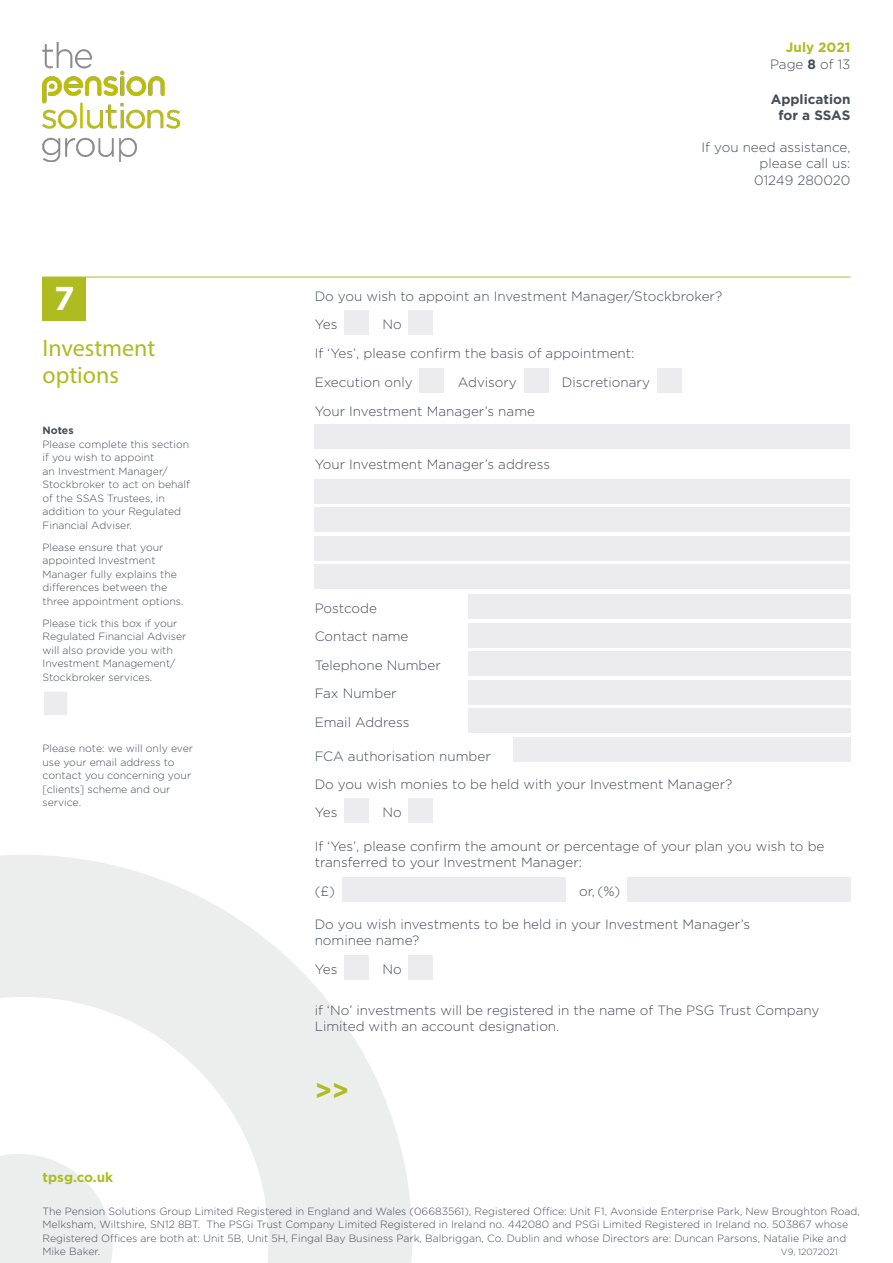
<style>
.page{position:relative;width:893px;height:1263px;background:#fff}
.page>*{position:absolute;margin:0;border:0;box-sizing:border-box;transform-origin:0 0}
.t1{font:700 33px "Gotham";color:#fff}
.t2{font:700 27px "Gotham";color:#aebc21}
.PSG_Subhead{font:24px/27px "Myriad Pro";color:#aebc21}
.PSG_Bodycopy_1{font:300 13.5px/16.2px "Gotham";color:#444e55}
.t3{font:700 13.5px/16.2px "Gotham";color:#aebc21;text-align:right}
.t4{font:700 13.5px/16.2px "Gotham";color:#444e55;text-align:center}
.PSG_Small_type{font:300 10.5px/13.5px "Gotham";color:#444e55}
.t5{font:300 9px "Gotham";color:#444e55}
.s1{font-weight:300;color:#444e55}
.s2{color:#444e55}
.s3{font-weight:700}
</style>
<div class="page">
<svg style="left:0;top:855px;width:412px;height:408px;fill:#eceeee"></svg>
<img style="left:43px;top:43px;width:136px;height:118px">
<div style="left:344px;top:310px;width:25px;height:25px;background:#ececee"></div>
<div style="left:408px;top:310px;width:25px;height:25px;background:#ececee"></div>
<div style="left:419px;top:368px;width:25px;height:25px;background:#ececee"></div>
<div style="left:524px;top:368px;width:24px;height:25px;background:#ececee"></div>
<div style="left:657px;top:368px;width:24px;height:25px;background:#ececee"></div>
<div style="left:315px;top:424px;width:535px;height:24px;background:#ececee"></div>
<div style="left:315px;top:479px;width:535px;height:24px;background:#ececee"></div>
<div style="left:315px;top:508px;width:535px;height:24px;background:#ececee"></div>
<div style="left:315px;top:536px;width:535px;height:24px;background:#ececee"></div>
<div style="left:315px;top:565px;width:535px;height:24px;background:#ececee"></div>
<div style="left:468px;top:595px;width:382px;height:24px;background:#ececee"></div>
<div style="left:468px;top:623px;width:382px;height:24px;background:#ececee"></div>
<div style="left:468px;top:652px;width:382px;height:24px;background:#ececee"></div>
<div style="left:468px;top:680px;width:382px;height:24px;background:#ececee"></div>
<div style="left:468px;top:709px;width:382px;height:24px;background:#ececee"></div>
<div style="left:513px;top:737px;width:337px;height:24px;background:#ececee"></div>
<div style="left:344px;top:798px;width:25px;height:25px;background:#ececee"></div>
<div style="left:408px;top:798px;width:25px;height:25px;background:#ececee"></div>
<div style="left:342px;top:877px;width:224px;height:25px;background:#ececee"></div>
<div style="left:627px;top:877px;width:223px;height:25px;background:#ececee"></div>
<div style="left:344px;top:955px;width:25px;height:25px;background:#ececee"></div>
<div style="left:408px;top:955px;width:25px;height:25px;background:#ececee"></div>
<div style="left:43px;top:690px;width:26px;height:26px;background:#ececee;border:2px solid #fff"></div>
<div style="left:43px;top:277px;width:43px;height:44px;background:#aebc21"></div>
<hr style="left:43px;top:277px;width:807px;height:1px;background:#aebc21">
<p class="t3" style="left:770px;top:39px;width:82px">July 2021<br><span class="s1">Page</span> <span class="s2">8</span> <span class="s1">of 13</span></p>
<p class="t1" style="left:54px;top:280px;width:22px">7</p>
<p class="PSG_Subhead" style="left:43px;top:334px;width:114px">Investment options</p>
<p class="PSG_Small_type" style="left:43px;top:424px;width:149px"><span class="s3">Notes<br></span>Please complete this section if you wish to appoint<br>an Investment Manager/<br>Stockbroker to act on behalf of the SSAS Trustees, in addition to your Regulated<br>Financial Adviser.</p>
<p class="PSG_Small_type" style="left:43px;top:540px;width:143px">Please ensure that your appointed Investment<br>Manager fully explains the differences between the three appointment options.</p>
<p class="PSG_Small_type" style="left:43px;top:616px;width:145px">Please tick this box if your<br>Regulated Financial Adviser will also provide you with<br>Investment Management/<br>Stockbroker services.</p>
<p class="PSG_Small_type" style="left:43px;top:741px;width:152px">Please note: we will only ever use your email address to contact you concerning your [clients] scheme and our service.</p>
<p class="t3" style="left:43px;top:1169px;width:72px">tpsg.co.uk</p>
<p class="t4" style="left:771px;top:90px;width:81px">Application for a SSAS</p>
<p class="PSG_Bodycopy_1" style="left:702px;top:139px;width:150px;text-align:right">If you need assistance, please call us:<br>01249 280020</p>
<p class="PSG_Bodycopy_1" style="left:315px;top:287px;width:409px">Do you wish to appoint an Investment Manager/Stockbroker?</p>
<p class="PSG_Bodycopy_1" style="left:315px;top:316px;width:24px">Yes</p>
<p class="PSG_Bodycopy_1" style="left:382px;top:316px;width:21px">No</p>
<p class="PSG_Bodycopy_1" style="left:315px;top:345px;width:321px">If ‘Yes’, please confirm the basis of appointment:</p>
<p class="PSG_Bodycopy_1" style="left:315px;top:373px;width:100px">Execution only</p>
<p class="PSG_Bodycopy_1" style="left:458px;top:373px;width:61px">Advisory</p>
<p class="PSG_Bodycopy_1" style="left:562px;top:373px;width:90px">Discretionary</p>
<p class="PSG_Bodycopy_1" style="left:315px;top:402px;width:222px">Your Investment Manager’s name</p>
<p class="PSG_Bodycopy_1" style="left:315px;top:456px;width:237px">Your Investment Manager’s address</p>
<p class="PSG_Bodycopy_1" style="left:315px;top:599px;width:64px">Postcode</p>
<p class="PSG_Bodycopy_1" style="left:315px;top:628px;width:95px">Contact name</p>
<p class="PSG_Bodycopy_1" style="left:315px;top:656px;width:128px">Telephone Number</p>
<p class="PSG_Bodycopy_1" style="left:315px;top:685px;width:83px">Fax Number</p>
<p class="PSG_Bodycopy_1" style="left:315px;top:713px;width:96px">Email Address</p>
<p class="PSG_Bodycopy_1" style="left:315px;top:748px;width:178px">FCA authorisation number</p>
<p class="PSG_Bodycopy_1" style="left:315px;top:775px;width:419px">Do you wish monies to be held with your Investment Manager?</p>
<p class="PSG_Bodycopy_1" style="left:315px;top:804px;width:24px">Yes</p>
<p class="PSG_Bodycopy_1" style="left:382px;top:804px;width:21px">No</p>
<p class="PSG_Bodycopy_1" style="left:315px;top:837px;width:511px">If ‘Yes’, please confirm the amount or percentage of your plan you wish to be transferred to your Investment Manager:</p>
<p class="PSG_Bodycopy_1" style="left:315px;top:882px;width:22px">(£)</p>
<p class="PSG_Bodycopy_1" style="left:579px;top:882px;width:43px">or, (%)</p>
<p class="PSG_Bodycopy_1" style="left:315px;top:915px;width:437px">Do you wish investments to be held in your Investment Manager’s nominee name?</p>
<p class="PSG_Bodycopy_1" style="left:315px;top:960px;width:24px">Yes</p>
<p class="PSG_Bodycopy_1" style="left:382px;top:960px;width:21px">No</p>
<p class="PSG_Bodycopy_1" style="left:315px;top:1001px;width:506px">if ‘No’ investments will be registered in the name of The PSG Trust Company<br>Limited with an account designation.</p>
<p class="t2" style="left:315px;top:1075px;width:36px">&gt;&gt;</p>
<p class="PSG_Small_type" style="left:43px;top:1204px;width:819px">The Pension Solutions Group Limited Registered in England and Wales (06683561), Registered Office: Unit F1, Avonside Enterprise Park, New Broughton Road, Melksham, Wiltshire, SN12 8BT. The PSGi Trust Company Limited Registered in Ireland no. 442080 and PSGi Limited Registered in Ireland no. 503867 whose Registered Offices are both at: Unit 5B, Unit 5H, Fingal Bay Business Park, Balbriggan, Co. Dublin and whose Directors are: Duncan Parsons, Natalie Pike and Mike Baker.</p>
<p class="t5" style="left:781px;top:1246px;width:58px">V9, 12072021</p>
</div>
